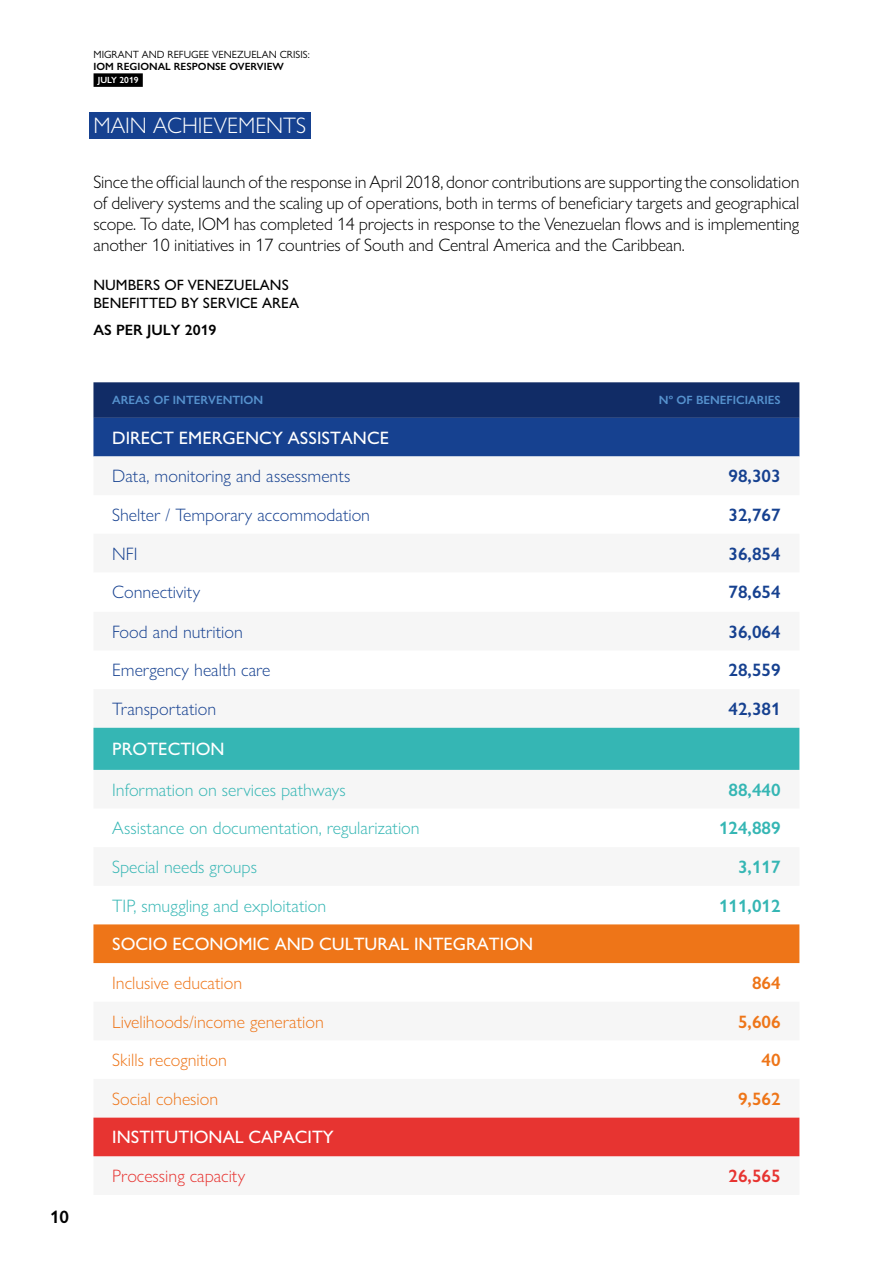
<style>
.page{position:relative;width:893px;height:1263px;background:#fff}
.page>*{position:absolute;margin:0;border:0;box-sizing:border-box;transform-origin:0 0}
.t1{font:300 22.5px "Gill Sans Nova";color:#fff}
.t2{font:300 18px/21px "Gill Sans Nova";letter-spacing:-.01em;color:#000;text-align:justify}
.t3{font:300 18px "Gill Sans Nova";color:#164190}
.t4{font:300 18px "Gill Sans Nova";color:#35b6b4}
.t5{font:500 18px "Gill Sans Nova";color:#fff}
.t6{font:300 18px "Gill Sans Nova";color:#ee7518}
.t7{font:600 18px "Gill Sans Nova";color:#164190}
.t8{font:600 18px "Gill Sans Nova";color:#35b6b4}
.t9{font:300 18px "Gill Sans Nova";color:#e73431}
.t10{font:600 18px "Gill Sans Nova";color:#ee7518}
.t11{font:600 18px "Gill Sans Nova";color:#e73431}
.t12{font:600 18px "Gill Sans Nova";color:#000}
.t13{font:500 15px/18px "Gill Sans Nova";color:#000}
.t14{font:600 15px "Gill Sans Nova";color:#000}
.t15{font:600 12px "Gill Sans Nova";color:#5692ce}
.t16{font:10.5px "Gill Sans Nova";color:#000}
.t17{font:600 10.5px "Gill Sans Nova";color:#000}
.t18{font:600 9px "Gill Sans Nova";color:#fff}
</style>
<div class="page">
<div style="left:94px;top:73px;width:49px;height:14px;background:#000"></div>
<div style="left:89px;top:112px;width:221px;height:27px;background:#164190"></div>
<svg style="left:93px;top:382px;width:706px;height:74px;background:#15387c"></svg>
<svg style="left:93px;top:456px;width:706px;height:701px;fill:#f6f6f6"></svg>
<div style="left:93px;top:728px;width:706px;height:42px;background:#35b6b4"></div>
<div style="left:93px;top:924px;width:706px;height:39px;background:#ee7518"></div>
<div style="left:93px;top:1117px;width:706px;height:39px;background:#e73431"></div>
<p class="t12" style="left:50px;top:1205px;width:21px">10</p>
<p class="t16" style="left:94px;top:48px;width:218px">MIGRANT AND REFUGEE VENEZUELAN CRISIS:</p>
<p class="t17" style="left:94px;top:59px;width:192px">IOM REGIONAL RESPONSE OVERVIEW</p>
<p class="t18" style="left:98px;top:74px;width:42px">JULY 2019</p>
<p class="t1" style="left:93px;top:111px;width:214px">MAIN ACHIEVEMENTS</p>
<p class="t2" style="left:93px;top:171px;width:708px">Since the official launch of the response in April 2018, donor contributions are supporting the consolidation of delivery systems and the scaling up of operations, both in terms of beneficiary targets and geographical scope. To date, IOM has completed 14 projects in response to the Venezuelan flows and is implementing another 10 initiatives in 17 countries of South and Central America and the Caribbean.</p>
<p class="t13" style="left:93px;top:276px;width:207px">NUMBERS OF VENEZUELANS<br>BENEFITTED BY SERVICE AREA</p>
<p class="t14" style="left:93px;top:320px;width:125px">AS PER JULY 2019</p>
<p class="t15" style="left:112px;top:393px;width:153px">AREAS OF INTERVENTION</p>
<p class="t15" style="left:659px;top:393px;width:123px">Nº OF BENEFICIARIES</p>
<p class="t5" style="left:112px;top:427px;width:278px">DIRECT EMERGENCY ASSISTANCE</p>
<p class="t3" style="left:112px;top:465px;width:240px">Data, monitoring and assessments</p>
<p class="t7" style="left:728px;top:465px;width:54px">98,303</p>
<p class="t3" style="left:112px;top:504px;width:259px">Shelter / Temporary accommodation</p>
<p class="t7" style="left:728px;top:504px;width:54px">32,767</p>
<p class="t3" style="left:112px;top:542px;width:27px">NFI</p>
<p class="t7" style="left:728px;top:542px;width:54px">36,854</p>
<p class="t3" style="left:112px;top:581px;width:90px">Connectivity</p>
<p class="t7" style="left:728px;top:581px;width:54px">78,654</p>
<p class="t3" style="left:112px;top:621px;width:132px">Food and nutrition</p>
<p class="t7" style="left:728px;top:620px;width:54px">36,064</p>
<p class="t3" style="left:112px;top:659px;width:160px">Emergency health care</p>
<p class="t7" style="left:728px;top:659px;width:54px">28,559</p>
<p class="t3" style="left:112px;top:698px;width:105px">Transportation</p>
<p class="t7" style="left:728px;top:698px;width:54px">42,381</p>
<p class="t5" style="left:112px;top:738px;width:114px">PROTECTION</p>
<p class="t4" style="left:112px;top:779px;width:235px">Information on services pathways</p>
<p class="t8" style="left:728px;top:778px;width:54px">88,440</p>
<p class="t4" style="left:112px;top:817px;width:309px">Assistance on documentation, regularization</p>
<p class="t8" style="left:719px;top:817px;width:63px">124,889</p>
<p class="t4" style="left:112px;top:856px;width:146px">Special needs groups</p>
<p class="t8" style="left:738px;top:856px;width:44px">3,117</p>
<p class="t4" style="left:112px;top:894px;width:215px">TIP, smuggling and exploitation</p>
<p class="t8" style="left:719px;top:894px;width:63px">111,012</p>
<p class="t5" style="left:112px;top:933px;width:422px">SOCIO ECONOMIC AND CULTURAL INTEGRATION</p>
<p class="t6" style="left:112px;top:972px;width:131px">Inclusive education</p>
<p class="t10" style="left:752px;top:972px;width:30px">864</p>
<p class="t6" style="left:112px;top:1010px;width:213px">Livelihoods/income generation</p>
<p class="t10" style="left:738px;top:1010px;width:44px">5,606</p>
<p class="t6" style="left:112px;top:1049px;width:116px">Skills recognition</p>
<p class="t10" style="left:762px;top:1049px;width:21px">40</p>
<p class="t6" style="left:112px;top:1088px;width:108px">Social cohesion</p>
<p class="t10" style="left:738px;top:1087px;width:44px">9,562</p>
<p class="t5" style="left:112px;top:1126px;width:223px">INSTITUTIONAL CAPACITY</p>
<p class="t9" style="left:112px;top:1165px;width:135px">Processing capacity</p>
<p class="t11" style="left:728px;top:1165px;width:54px">26,565</p>
</div>
